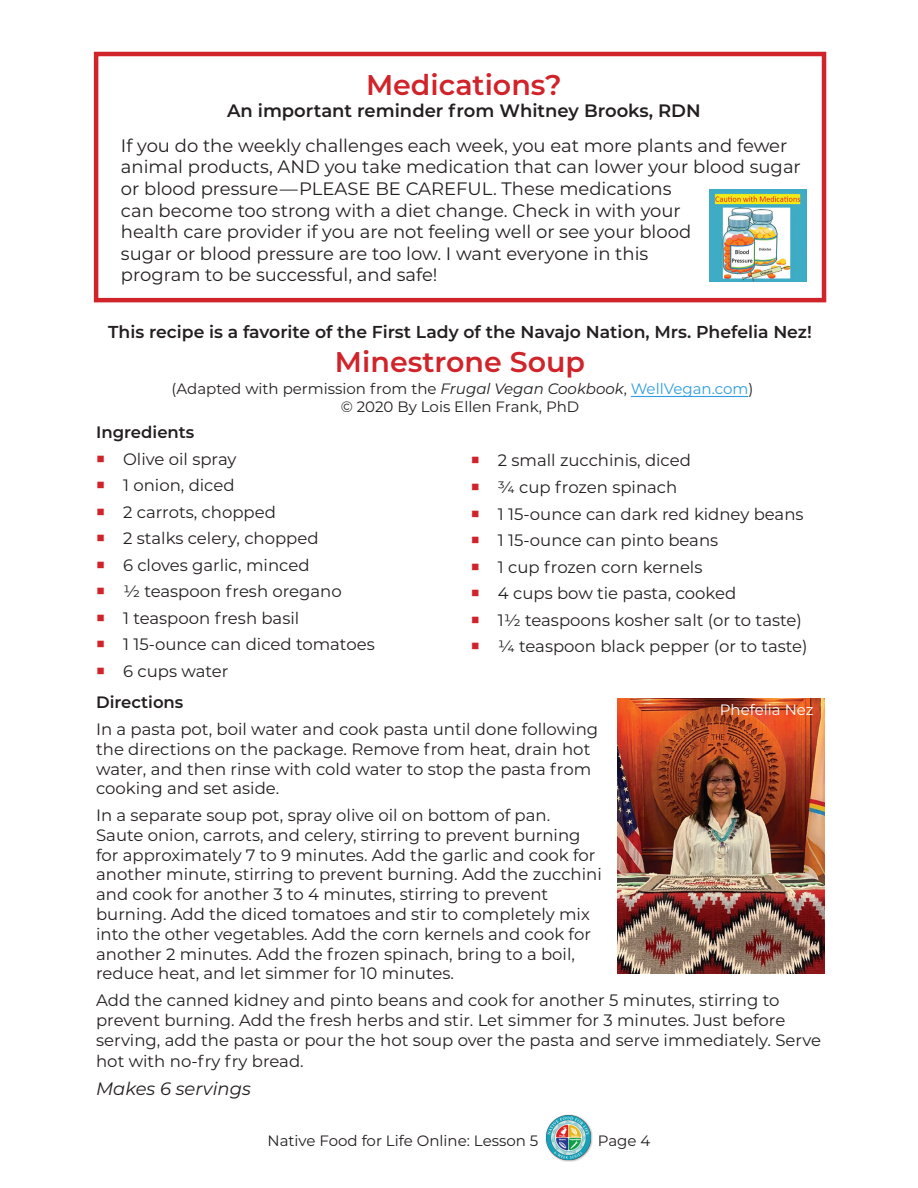
<style>
.page{position:relative;width:918px;height:1188px;background:#fff}
.page>*{position:absolute;margin:0;border:0;box-sizing:border-box;transform-origin:0 0}
.t1{font:600 28.5px "Montserrat";color:#d1232a}
.t2{font:18px/21.6px "Montserrat";color:#231f20}
.t3{font:600 18px "Montserrat";color:#231f20}
.t4{font:italic 18px "Montserrat";color:#231f20}
.t5{font:600 17.25px "Montserrat";color:#231f20}
.t6{font:16.5px/19.8px "Montserrat";color:#231f20}
.t7{font:600 16.5px "Montserrat";color:#231f20}
.t8{font:15px "Montserrat";color:#231f20}
.t9{font:15px "Montserrat";color:#fff}
.s1{font-style:italic}
.s2{color:#309de1}
.s3{color:#d1232a}
</style>
<div class="page">
<div style="left:545px;top:1114px;width:48px;height:48px;background:#231f20;opacity:.45"></div>
<img style="left:546px;top:1116px;width:44px;height:43px">
<div style="left:94px;top:52px;width:732px;height:250px;border:4px solid #d1232a"></div>
<hr style="left:631px;top:396px;width:117px;height:1px;background:#309de1">
<img style="left:709px;top:190px;width:98px;height:91px">
<img style="left:618px;top:699px;width:206px;height:274px">
<p class="t1" style="left:366px;top:65px;width:197px">Medications?</p>
<p class="t3" style="left:227px;top:98px;width:475px">An important reminder from Whitney Brooks, RDN</p>
<p class="t2" style="left:121px;top:134px;width:681px">If you do the weekly challenges each week, you eat more plants and fewer animal products, AND you take medication that can lower your blood sugar or blood pressure—PLEASE BE CAREFUL. These medications<br>can become too strong with a diet change. Check in with your<br>health care provider if you are not feeling well or see your blood<br>sugar or blood pressure are too low. I want everyone in this<br>program to be successful, and safe!</p>
<p class="t5" style="left:108px;top:319px;width:705px">This recipe is a favorite of the First Lady of the Navajo Nation, Mrs. Phefelia Nez!</p>
<p class="t1" style="left:335px;top:342px;width:252px">Minestrone Soup</p>
<p class="t8" style="left:172px;top:378px;width:583px">(Adapted with permission from the <span class="s1">Frugal Vegan Cookbook</span>, <span class="s2">WellVegan.com</span>)</p>
<p class="t8" style="left:341px;top:396px;width:240px">© 2020 By Lois Ellen Frank, PhD</p>
<p class="t7" style="left:96px;top:420px;width:100px">Ingredients</p>
<p class="t6" style="left:96px;top:448px;width:142px"><span class="s3">○</span> Olive oil spray</p>
<p class="t6" style="left:96px;top:475px;width:140px"><span class="s3">○</span> 1 onion, diced</p>
<p class="t6" style="left:96px;top:501px;width:181px"><span class="s3">○</span> 2 carrots, chopped</p>
<p class="t6" style="left:96px;top:528px;width:224px"><span class="s3">○</span> 2 stalks celery, chopped</p>
<p class="t6" style="left:96px;top:554px;width:215px"><span class="s3">○</span> 6 cloves garlic, minced</p>
<p class="t6" style="left:96px;top:581px;width:247px"><span class="s3">○</span> ½ teaspoon fresh oregano</p>
<p class="t6" style="left:96px;top:608px;width:205px"><span class="s3">○</span> 1 teaspoon fresh basil</p>
<p class="t6" style="left:96px;top:634px;width:280px"><span class="s3">○</span> 1 15-ounce can diced tomatoes</p>
<p class="t6" style="left:96px;top:661px;width:134px"><span class="s3">○</span> 6 cups water</p>
<p class="t6" style="left:471px;top:450px;width:222px"><span class="s3">○</span> 2 small zucchinis, diced</p>
<p class="t6" style="left:471px;top:477px;width:208px"><span class="s3">○</span> ¾ cup frozen spinach</p>
<p class="t6" style="left:471px;top:503px;width:334px"><span class="s3">○</span> 1 15-ounce can dark red kidney beans</p>
<p class="t6" style="left:471px;top:530px;width:249px"><span class="s3">○</span> 1 15-ounce can pinto beans</p>
<p class="t6" style="left:471px;top:556px;width:233px"><span class="s3">○</span> 1 cup frozen corn kernels</p>
<p class="t6" style="left:471px;top:583px;width:267px"><span class="s3">○</span> 4 cups bow tie pasta, cooked</p>
<p class="t6" style="left:471px;top:609px;width:333px"><span class="s3">○</span> 1½ teaspoons kosher salt (or to taste)</p>
<p class="t6" style="left:471px;top:636px;width:338px"><span class="s3">○</span> ¼ teaspoon black pepper (or to taste)</p>
<p class="t7" style="left:96px;top:691px;width:89px">Directions</p>
<p class="t6" style="left:96px;top:719px;width:504px">In a pasta pot, boil water and cook pasta until done following the directions on the package. Remove from heat, drain hot water, and then rinse with cold water to stop the pasta from cooking and set aside.</p>
<p class="t6" style="left:96px;top:805px;width:507px">In a separate soup pot, spray olive oil on bottom of pan.<br>Saute onion, carrots, and celery, stirring to prevent burning for approximately 7 to 9 minutes. Add the garlic and cook for another minute, stirring to prevent burning. Add the zucchini and cook for another 3 to 4 minutes, stirring to prevent burning. Add the diced tomatoes and stir to completely mix into the other vegetables. Add the corn kernels and cook for another 2 minutes. Add the frozen spinach, bring to a boil, reduce heat, and let simmer for 10 minutes.</p>
<p class="t6" style="left:96px;top:990px;width:726px">Add the canned kidney and pinto beans and cook for another 5 minutes, stirring to prevent burning. Add the fresh herbs and stir. Let simmer for 3 minutes. Just before serving, add the pasta or pour the hot soup over the pasta and serve immediately. Serve</p>
<p class="t6" style="left:96px;top:1051px;width:209px">hot with no-fry fry bread.</p>
<p class="t4" style="left:96px;top:1077px;width:156px">Makes 6 servings</p>
<p class="t9" style="left:720px;top:700px;width:95px">Phefelia Nez</p>
<p class="t8" style="left:267px;top:1130px;width:272px">Native Food for Life Online: Lesson 5</p>
<p class="t8" style="left:598px;top:1130px;width:54px">Page 4</p>
</div>
